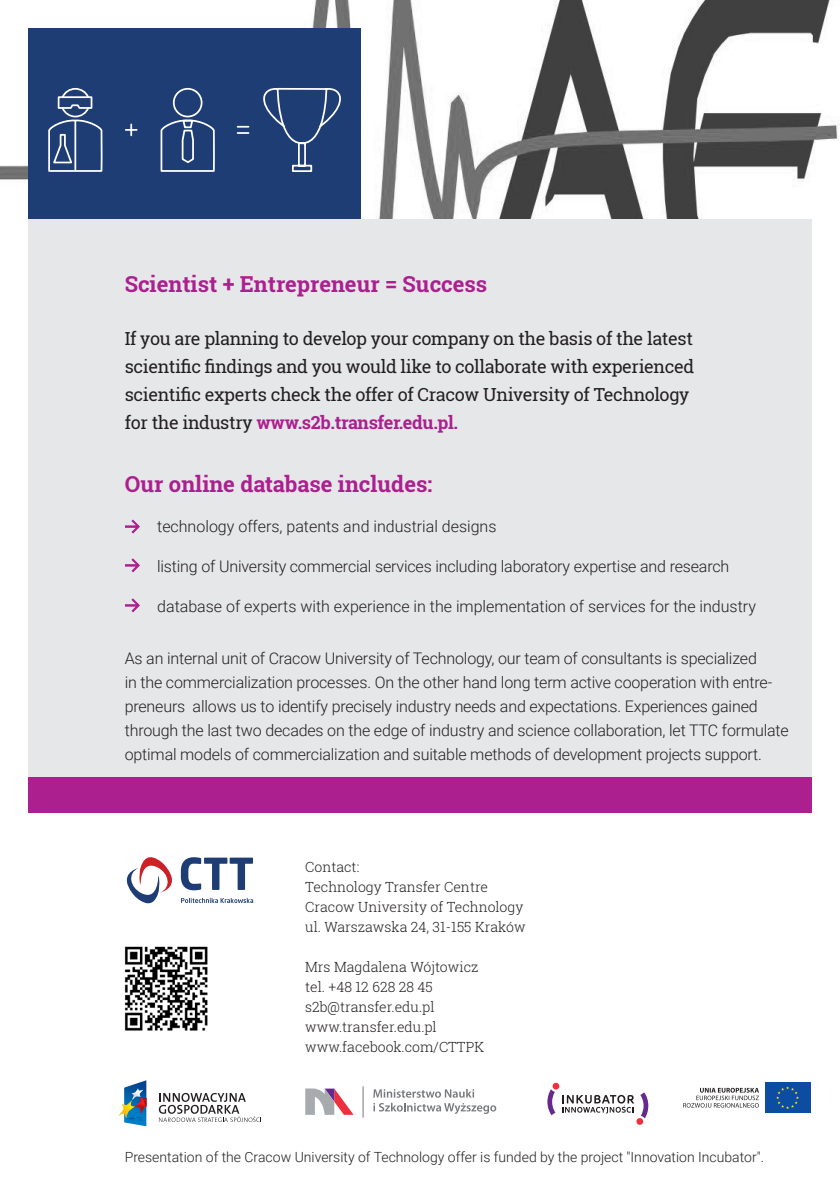
<style>
.page{position:relative;width:840px;height:1191px;background:#fff}
.page>*{position:absolute;margin:0;border:0;box-sizing:border-box;transform-origin:0 0}
.t1{font:700 22px "Roboto Slab";color:#ab208e}
.t2{font:18px/28px "Roboto Slab";letter-spacing:-.02em;color:#231f20}
.t3{font:300 16px/24px "Roboto";letter-spacing:-.01em;color:#231f20}
.Normalny{font:300 14px "Roboto Slab";color:#231f20}
.Normalny-2{font:300 14px "Roboto";color:#231f20}
.s1{font-weight:700;color:#ab208e}
</style>
<div class="page">
<img style="left:0;top:0;width:839px;height:219px">
<div style="left:28px;top:219px;width:783px;height:593px;background:#e6e7e9"></div>
<div style="left:28px;top:777px;width:783px;height:30px;background:#ab208e"></div>
<div style="left:28px;top:28px;width:332px;height:191px;background:#1e3d74"></div>
<svg style="left:547px;top:1089px;width:8px;height:26px"></svg>
<svg style="left:552px;top:1082px;width:7px;height:7px"></svg>
<svg style="left:562px;top:1092px;width:86px;height:32px"></svg>
<svg style="left:683px;top:1087px;width:75px;height:20px"></svg>
<div style="left:764px;top:1082px;width:45px;height:30px;background:#0d4da1"></div>
<svg style="left:776px;top:1086px;width:22px;height:23px"></svg>
<svg style="left:48px;top:87px;width:55px;height:85px"></svg>
<svg style="left:126px;top:124px;width:11px;height:11px"></svg>
<svg style="left:160px;top:87px;width:55px;height:85px"></svg>
<svg style="left:237px;top:126px;width:11px;height:8px"></svg>
<svg style="left:263px;top:87px;width:78px;height:85px"></svg>
<svg style="left:126px;top:857px;width:127px;height:47px"></svg>
<svg style="left:373px;top:1089px;width:123px;height:25px"></svg>
<hr style="left:362px;top:1086px;width:1px;height:31px;background:#76787b">
<svg style="left:305px;top:1088px;width:48px;height:26px"></svg>
<svg style="left:159px;top:1093px;width:102px;height:29px"></svg>
<svg style="left:118px;top:1080px;width:28px;height:46px"></svg>
<div style="left:28px;top:783px;width:783px;height:29px;background:#ab208e"></div>
<img style="left:124px;top:946px;width:84px;height:85px">
<svg style="left:125px;top:519px;width:15px;height:14px"></svg>
<svg style="left:125px;top:558px;width:15px;height:14px"></svg>
<svg style="left:125px;top:598px;width:15px;height:14px"></svg>
<p class="t1" style="left:125px;top:269px;width:364px">Scientist + Entrepreneur = Success</p>
<p class="t2" style="left:125px;top:324px;width:570px">If you are planning to develop your company on the basis of the latest scientific findings and you would like to collaborate with experienced scientific experts check the offer of Cracow University of Technology for the industry <span class="s1">www.s2b.transfer.edu.pl.</span></p>
<p class="t1" style="left:125px;top:469px;width:308px">Our online database includes:</p>
<p class="t3" style="left:157px;top:514px;width:340px">technology offers, patents and industrial designs</p>
<p class="t3" style="left:157px;top:554px;width:573px">listing of University commercial services including laboratory expertise and research</p>
<p class="t3" style="left:157px;top:594px;width:600px">database of experts with experience in the implementation of services for the industry</p>
<p class="t3" style="left:125px;top:646px;width:665px">As an internal unit of Cracow University of Technology, our team of consultants is specialized<br>in the commercialization processes. On the other hand long term active cooperation with entre&shy;preneurs allows us to identify precisely industry needs and expectations. Experiences gained through the last two decades on the edge of industry and science collaboration, let TTC formulate optimal models of commercialization and suitable methods of development projects support.</p>
<p class="Normalny" style="left:305px;top:857px;width:56px">Contact:</p>
<p class="Normalny" style="left:305px;top:877px;width:184px">Technology Transfer Centre</p>
<p class="Normalny" style="left:305px;top:897px;width:219px">Cracow University of Technology</p>
<p class="Normalny" style="left:305px;top:917px;width:222px">ul. Warszawska 24, 31-155 Kraków</p>
<p class="Normalny" style="left:305px;top:957px;width:175px">Mrs Magdalena Wójtowicz</p>
<p class="Normalny" style="left:305px;top:977px;width:129px">tel. +48 12 628 28 45</p>
<p class="Normalny" style="left:305px;top:997px;width:131px">s2b@transfer.edu.pl</p>
<p class="Normalny" style="left:305px;top:1017px;width:133px">www.transfer.edu.pl</p>
<p class="Normalny" style="left:305px;top:1037px;width:180px">www.facebook.com/CTTPK</p>
<p class="Normalny-2" style="left:125px;top:1147px;width:640px">Presentation of the Cracow University of Technology offer is funded by the project ″Innovation Incubator″.</p>
</div>
